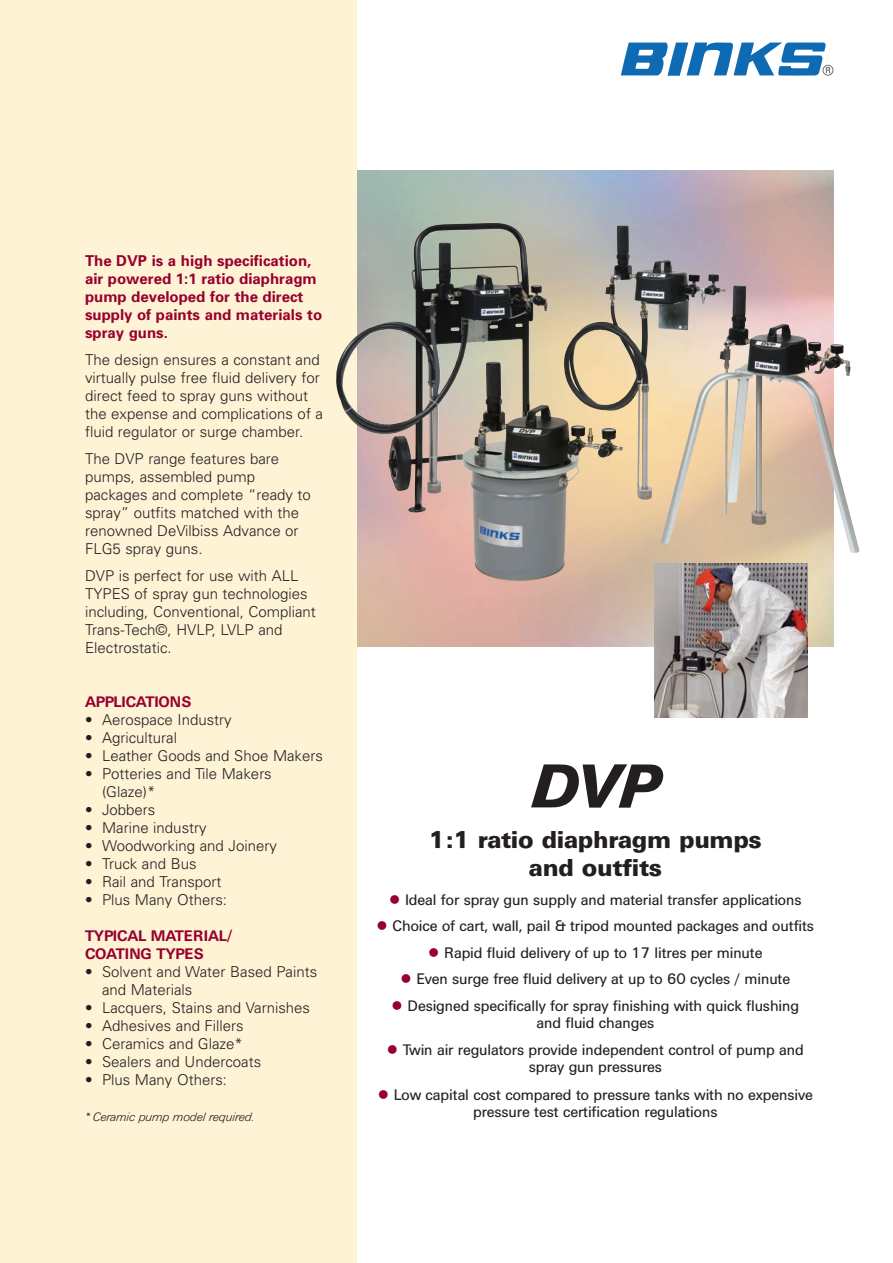
<style>
.page{position:relative;width:893px;height:1263px;background:#fff}
.page>*{position:absolute;margin:0;border:0;box-sizing:border-box;transform-origin:0 0}
.t1{font:italic 700 61.05px "UN11";color:#231f20}
.t2{font:700 24px/28.8px "UN11";color:#231f20;text-align:center}
.t3{font:300 15px/18px "Univers";color:#231f20}
.t4{font:15px/17px "UN11";color:#231f20;text-align:center}
.t5{font:700 15px/18px "Univers";color:#98012d}
.t6{font:500 15px/18px "UN11";color:#98012d}
.t7{font:italic 300 12px "UN11";color:#231f20}
.s1{color:#98012d}
</style>
<div class="page">
<div style="left:0;top:0;width:357px;height:1263px;background:#fef3d5"></div>
<img style="left:357px;top:170px;width:476px;height:476px">
<img style="left:655px;top:564px;width:153px;height:153px">
<img style="left:413px;top:228px;width:251px;height:230px">
<img style="left:462px;top:361px;width:161px;height:220px">
<svg style="left:621px;top:43px;width:212px;height:33px"></svg>
<p class="t5" style="left:85px;top:253px;width:239px">The DVP is a high specification, air powered 1:1 ratio diaphragm pump developed for the direct supply of paints and materials to spray guns.</p>
<p class="t3" style="left:85px;top:352px;width:240px">The design ensures a constant and virtually pulse free fluid delivery for direct feed to spray guns without the expense and complications of a fluid regulator or surge chamber.</p>
<p class="t3" style="left:85px;top:451px;width:227px">The DVP range features bare pumps, assembled pump packages and complete “ready to spray” outfits matched with the renowned DeVilbiss Advance or<br>FLG5 spray guns.</p>
<p class="t3" style="left:85px;top:568px;width:232px">DVP is perfect for use with ALL<br>TYPES of spray gun technologies including, Conventional, Compliant<br>Trans-Tech©, HVLP, LVLP and<br>Electrostatic.</p>
<p class="t6" style="left:85px;top:693px;width:108px">APPLICATIONS</p>
<p class="t3" style="left:85px;top:712px;width:148px">• Aerospace Industry</p>
<p class="t3" style="left:85px;top:730px;width:94px">• Agricultural</p>
<p class="t3" style="left:85px;top:748px;width:239px">• Leather Goods and Shoe Makers</p>
<p class="t3" style="left:102px;top:766px;width:171px;text-indent:-17px">• Potteries and Tile Makers (Glaze)*</p>
<p class="t3" style="left:85px;top:802px;width:72px">• Jobbers</p>
<p class="t3" style="left:85px;top:820px;width:123px">• Marine industry</p>
<p class="t3" style="left:85px;top:838px;width:193px">• Woodworking and Joinery</p>
<p class="t3" style="left:85px;top:856px;width:113px">• Truck and Bus</p>
<p class="t3" style="left:85px;top:874px;width:138px">• Rail and Transport</p>
<p class="t3" style="left:85px;top:892px;width:144px">• Plus Many Others:</p>
<p class="t6" style="left:85px;top:927px;width:149px">TYPICAL MATERIAL/<br>COATING TYPES</p>
<p class="t3" style="left:102px;top:964px;width:217px;text-indent:-17px">• Solvent and Water Based Paints and Materials</p>
<p class="t3" style="left:85px;top:1000px;width:226px">• Lacquers, Stains and Varnishes</p>
<p class="t3" style="left:85px;top:1018px;width:160px">• Adhesives and Fillers</p>
<p class="t3" style="left:85px;top:1036px;width:159px">• Ceramics and Glaze*</p>
<p class="t3" style="left:85px;top:1054px;width:178px">• Sealers and Undercoats</p>
<p class="t3" style="left:85px;top:1072px;width:144px">• Plus Many Others:</p>
<p class="t7" style="left:85px;top:1110px;width:171px">* Ceramic pump model required.</p>
<h1 class="t1" style="left:530px;top:751px;width:132px">DVP</h1>
<h2 class="t2" style="left:429px;top:825px;width:334px">1:1 ratio diaphragm pumps and outfits</h2>
<p class="t4" style="left:389px;top:891px;width:414px"><span class="s1">●</span> Ideal for spray gun supply and material transfer applications</p>
<p class="t4" style="left:377px;top:917px;width:439px"><span class="s1">●</span> Choice of cart, wall, pail &amp; tripod mounted packages and outfits</p>
<p class="t4" style="left:428px;top:944px;width:336px"><span class="s1">●</span> Rapid fluid delivery of up to 17 litres per minute</p>
<p class="t4" style="left:400px;top:970px;width:391px"><span class="s1">●</span> Even surge free fluid delivery at up to 60 cycles / minute</p>
<p class="t4" style="left:391px;top:997px;width:409px"><span class="s1">●</span> Designed specifically for spray finishing with quick flushing and fluid changes</p>
<p class="t4" style="left:387px;top:1041px;width:418px"><span class="s1">●</span> Twin air regulators provide independent control of pump and spray gun pressures</p>
<p class="t4" style="left:378px;top:1086px;width:436px"><span class="s1">●</span> Low capital cost compared to pressure tanks with no expensive pressure test certification regulations</p>
</div>
